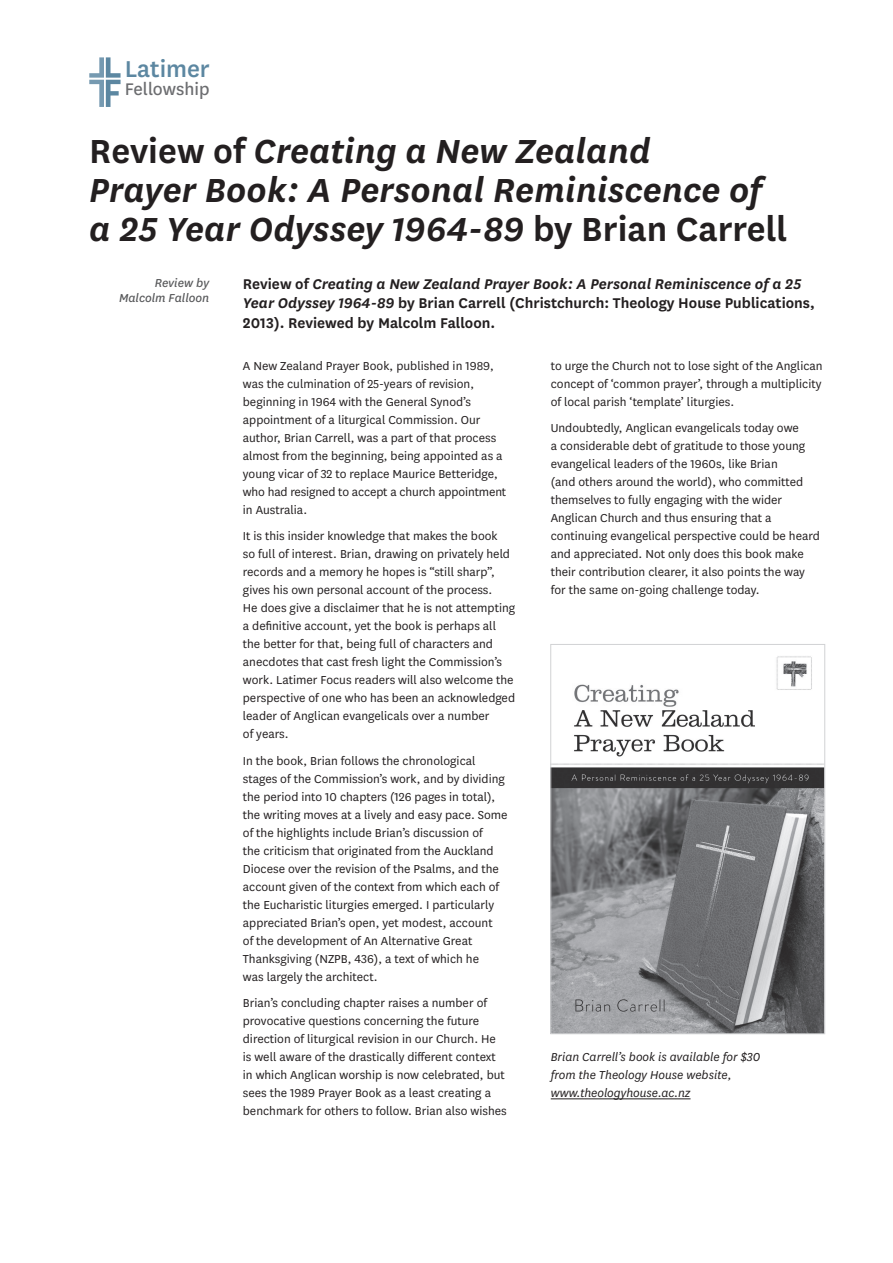
<style>
.page{position:relative;width:893px;height:1263px;background:#fff}
.page>*{position:absolute;margin:0;border:0;box-sizing:border-box;transform-origin:0 0}
.t1{font:italic 600 39px/39px "National";color:#231f20}
.t2{font:500 26.85px "National";color:#5c87a1}
.t3{font:19.65px "National";color:#6c6d70}
.t4{font:600 16.5px/19.5px "National";color:#231f20}
.t5{font:13.5px/18px "National";color:#231f20}
.t6{font:italic 13.5px/18px "National";color:#231f20}
.t7{font:italic 13.5px/15px "National";color:#57585a;text-align:right}
.s1{font-style:normal}
.s2{font-style:italic}
</style>
<div class="page">
<svg style="left:89px;top:57px;width:32px;height:50px"></svg>
<hr style="left:551px;top:1098px;width:139px;height:1px;background:#231f20">
<img style="left:553px;top:656px;width:270px;height:376px">
<div style="left:551px;top:644px;width:274px;height:390px;border:1px solid #d1d2d4"></div>
<h2 class="t2" style="left:125px;top:51px;width:86px">Latimer</h2>
<h3 class="t3" style="left:125px;top:76px;width:86px">Fellowship</h3>
<h1 class="t1" style="left:89px;top:130px;width:700px"><span class="s1">Review of</span> Creating a New Zealand<br>Prayer Book: A Personal Reminiscence of a 25 Year Odyssey 1964-89 <span class="s1">by Brian Carrell</span></h1>
<p class="t7" style="left:119px;top:274px;width:92px">Review by<br>Malcolm Falloon</p>
<p class="t4" style="left:243px;top:273px;width:573px">Review of <span class="s2">Creating a New Zealand Prayer Book: A Personal Reminiscence of a 25<br>Year Odyssey 1964-89</span> by Brian Carrell (Christchurch: Theology House Publications,<br>2013). Reviewed by Malcolm Falloon.</p>
<p class="t5" style="left:243px;top:356px;width:265px">A New Zealand Prayer Book, published in 1989, was the culmination of 25-years of revision, beginning in 1964 with the General Synod’s appointment of a liturgical Commission. Our author, Brian Carrell, was a part of that process almost from the beginning, being appointed as a young vicar of 32 to replace Maurice Betteridge, who had resigned to accept a church appointment in Australia.</p>
<p class="t5" style="left:243px;top:526px;width:274px">It is this insider knowledge that makes the book<br>so full of interest. Brian, drawing on privately held records and a memory he hopes is “still sharp”, gives his own personal account of the process.<br>He does give a disclaimer that he is not attempting a definitive account, yet the book is perhaps all the better for that, being full of characters and anecdotes that cast fresh light the Commission’s work. Latimer Focus readers will also welcome the perspective of one who has been an acknowledged leader of Anglican evangelicals over a number<br>of years.</p>
<p class="t5" style="left:243px;top:751px;width:266px">In the book, Brian follows the chronological stages of the Commission’s work, and by dividing the period into 10 chapters (126 pages in total), the writing moves at a lively and easy pace. Some of the highlights include Brian’s discussion of<br>the criticism that originated from the Auckland Diocese over the revision of the Psalms, and the account given of the context from which each of the Eucharistic liturgies emerged. I particularly appreciated Brian’s open, yet modest, account<br>of the development of An Alternative Great Thanksgiving (NZPB, 436), a text of which he<br>was largely the architect.</p>
<p class="t5" style="left:243px;top:993px;width:265px">Brian’s concluding chapter raises a number of provocative questions concerning the future direction of liturgical revision in our Church. He is well aware of the drastically different context in which Anglican worship is now celebrated, but sees the 1989 Prayer Book as a least creating a benchmark for others to follow. Brian also wishes</p>
<p class="t5" style="left:551px;top:356px;width:273px;text-align:justify">to urge the Church not to lose sight of the Anglican concept of ‘common prayer’, through a multiplicity of local parish ‘template’ liturgies.</p>
<p class="t5" style="left:551px;top:418px;width:271px">Undoubtedly, Anglican evangelicals today owe<br>a considerable debt of gratitude to those young evangelical leaders of the 1960s, like Brian<br>(and others around the world), who committed themselves to fully engaging with the wider Anglican Church and thus ensuring that a continuing evangelical perspective could be heard and appreciated. Not only does this book make their contribution clearer, it also points the way for the same on-going challenge today.</p>
<p class="t6" style="left:551px;top:1048px;width:211px">Brian Carrell’s book is available for $30 from the Theology House website, www.theologyhouse.ac.nz</p>
</div>
